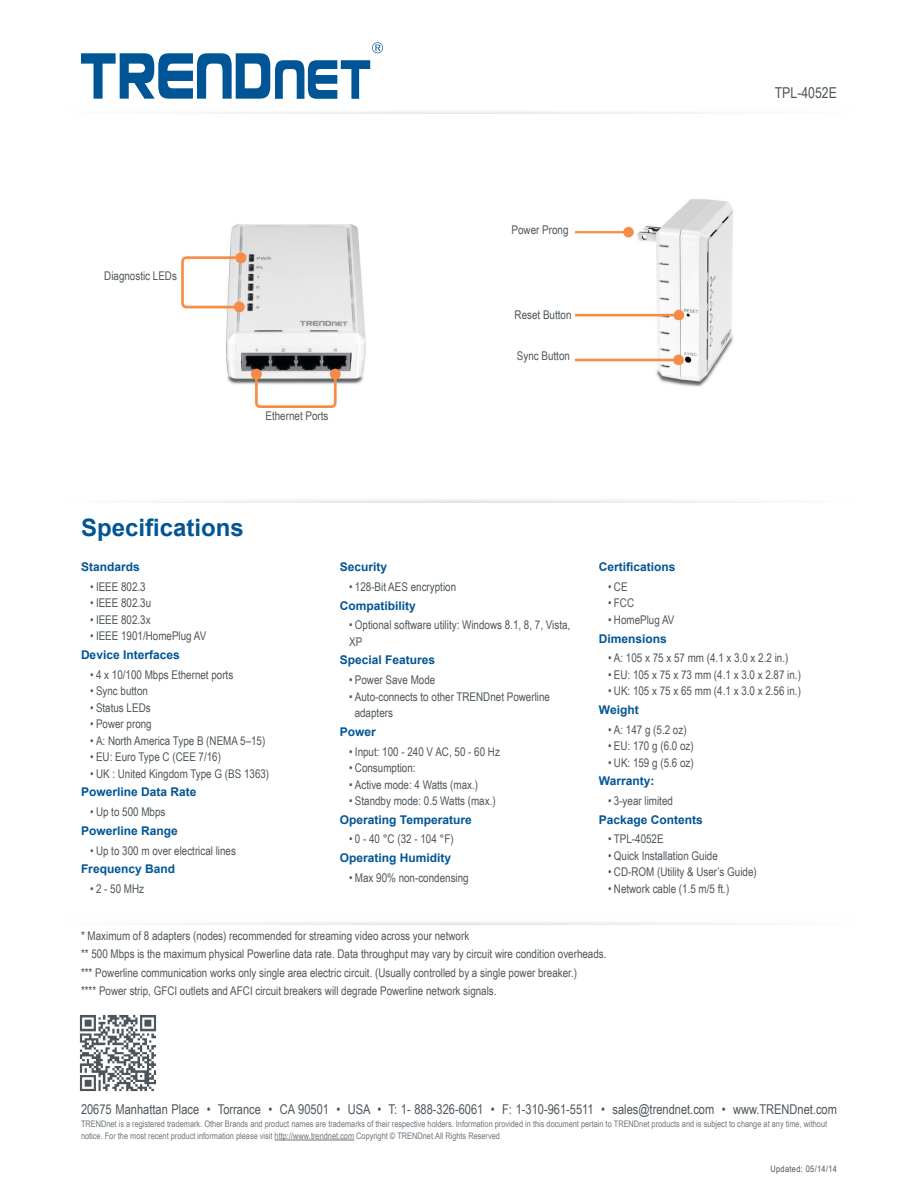
<style>
.page{position:relative;width:918px;height:1188px;background:#fff}
.page>*{position:absolute;margin:0;border:0;box-sizing:border-box;transform-origin:0 0}
.t1{font:700 24px "Arial";color:#005596}
.t2{font:15px "Arial Narrow";color:#4d555b}
.t3{font:13.5px "Arial Narrow";color:#4d555b}
.t4{font:12px/18.3px "Arial Narrow";color:#4d555b}
.t5{font:700 12px "Arial";color:#005596}
.t6{font:9px/12px "Arial Narrow";color:#6e767c}
.t7{font:9px "Arial Narrow";letter-spacing:.04em;color:#4d555b}
</style>
<div class="page">
<svg style="left:170px;top:111px;width:579px;height:3px"></svg>
<svg style="left:81px;top:42px;width:302px;height:57px"></svg>
<svg style="left:170px;top:499px;width:579px;height:3px"></svg>
<img style="left:79px;top:1014px;width:78px;height:78px">
<img style="left:182px;top:199px;width:551px;height:208px">
<hr style="left:275px;top:1140px;width:79px;height:1px;background:#6e767c">
<p class="t2" style="left:775px;top:81px;width:64px">TPL-4052E</p>
<p class="t4" style="left:104px;top:266px;width:74px">Diagnostic LEDs</p>
<p class="t4" style="left:266px;top:406px;width:64px">Ethernet Ports</p>
<p class="t4" style="left:512px;top:220px;width:58px">Power Prong</p>
<p class="t4" style="left:515px;top:305px;width:58px">Reset Button</p>
<p class="t4" style="left:517px;top:346px;width:55px">Sync Button</p>
<h1 class="t1" style="left:81px;top:512px;width:164px">Specifications</h1>
<p class="t5" style="left:81px;top:559px;width:60px">Standards</p>
<p class="t4" style="left:90px;top:577px;width:57px">• IEEE 802.3</p>
<p class="t4" style="left:90px;top:594px;width:62px">• IEEE 802.3u</p>
<p class="t4" style="left:90px;top:610px;width:62px">• IEEE 802.3x</p>
<p class="t4" style="left:90px;top:627px;width:118px">• IEEE 1901/HomePlug AV</p>
<p class="t5" style="left:81px;top:647px;width:100px">Device Interfaces</p>
<p class="t4" style="left:90px;top:665px;width:145px">• 4 x 10/100 Mbps Ethernet ports</p>
<p class="t4" style="left:90px;top:681px;width:59px">• Sync button</p>
<p class="t4" style="left:90px;top:698px;width:62px">• Status LEDs</p>
<p class="t4" style="left:90px;top:714px;width:63px">• Power prong</p>
<p class="t4" style="left:90px;top:731px;width:177px">• A: North America Type B (NEMA 5–15)</p>
<p class="t4" style="left:90px;top:747px;width:132px">• EU: Euro Type C (CEE 7/16)</p>
<p class="t4" style="left:90px;top:764px;width:180px">• UK : United Kingdom Type G (BS 1363)</p>
<p class="t5" style="left:81px;top:784px;width:117px">Powerline Data Rate</p>
<p class="t4" style="left:90px;top:802px;width:77px">• Up to 500 Mbps</p>
<p class="t5" style="left:81px;top:823px;width:98px">Powerline Range</p>
<p class="t4" style="left:90px;top:841px;width:147px">• Up to 300 m over electrical lines</p>
<p class="t5" style="left:81px;top:861px;width:96px">Frequency Band</p>
<p class="t4" style="left:90px;top:879px;width:55px">• 2 - 50 MHz</p>
<p class="t5" style="left:340px;top:559px;width:49px">Security</p>
<p class="t4" style="left:349px;top:577px;width:108px">• 128-Bit AES encryption</p>
<p class="t5" style="left:340px;top:597px;width:78px">Compatibility</p>
<p class="t4" style="left:349px;top:616px;width:223px;line-height:16.5px">• Optional software utility: Windows 8.1, 8, 7, Vista,<br>XP</p>
<p class="t5" style="left:340px;top:652px;width:97px">Special Features</p>
<p class="t4" style="left:349px;top:670px;width:88px">• Power Save Mode</p>
<p class="t4" style="left:355px;top:688px;width:197px;line-height:16.5px;text-indent:-5px">• Auto-connects to other TRENDnet Powerline adapters</p>
<p class="t5" style="left:340px;top:724px;width:38px">Power</p>
<p class="t4" style="left:349px;top:742px;width:152px">• Input: 100 - 240 V AC, 50 - 60 Hz</p>
<p class="t4" style="left:349px;top:758px;width:68px">• Consumption:</p>
<p class="t4" style="left:349px;top:775px;width:130px">• Active mode: 4 Watts (max.)</p>
<p class="t4" style="left:349px;top:791px;width:148px">• Standby mode: 0.5 Watts (max.)</p>
<p class="t5" style="left:340px;top:812px;width:133px">Operating Temperature</p>
<p class="t4" style="left:349px;top:830px;width:106px">• 0 - 40 °C (32 - 104 °F)</p>
<p class="t5" style="left:340px;top:850px;width:113px">Operating Humidity</p>
<p class="t4" style="left:349px;top:868px;width:121px">• Max 90% non-condensing</p>
<p class="t5" style="left:599px;top:559px;width:78px">Certifications</p>
<p class="t4" style="left:608px;top:577px;width:21px">• CE</p>
<p class="t4" style="left:608px;top:594px;width:27px">• FCC</p>
<p class="t4" style="left:608px;top:610px;width:68px">• HomePlug AV</p>
<p class="t5" style="left:599px;top:630px;width:70px">Dimensions</p>
<p class="t4" style="left:608px;top:648px;width:182px">• A: 105 x 75 x 57 mm (4.1 x 3.0 x 2.2 in.)</p>
<p class="t4" style="left:608px;top:665px;width:194px">• EU: 105 x 75 x 73 mm (4.1 x 3.0 x 2.87 in.)</p>
<p class="t4" style="left:608px;top:681px;width:194px">• UK: 105 x 75 x 65 mm (4.1 x 3.0 x 2.56 in.)</p>
<p class="t5" style="left:599px;top:702px;width:41px">Weight</p>
<p class="t4" style="left:608px;top:720px;width:80px">• A: 147 g (5.2 oz)</p>
<p class="t4" style="left:608px;top:736px;width:87px">• EU: 170 g (6.0 oz)</p>
<p class="t4" style="left:608px;top:753px;width:87px">• UK: 159 g (5.6 oz)</p>
<p class="t5" style="left:599px;top:773px;width:57px">Warranty:</p>
<p class="t4" style="left:608px;top:791px;width:66px">• 3-year limited</p>
<p class="t5" style="left:599px;top:812px;width:106px">Package Contents</p>
<p class="t4" style="left:608px;top:830px;width:57px">• TPL-4052E</p>
<p class="t4" style="left:608px;top:846px;width:111px">• Quick Installation Guide</p>
<p class="t4" style="left:608px;top:863px;width:150px">• CD-ROM (Utility &amp; User’s Guide)</p>
<p class="t4" style="left:608px;top:879px;width:123px">• Network cable (1.5 m/5 ft.)</p>
<p class="t4" style="left:81px;top:926px;width:527px">* Maximum of 8 adapters (nodes) recommended for streaming video across your network<br>** 500 Mbps is the maximum physical Powerline data rate. Data throughput may vary by circuit wire condition overheads. *** Powerline communication works only single area electric circuit. (Usually controlled by a single power breaker.)<br>**** Power strip, GFCI outlets and AFCI circuit breakers will degrade Powerline network signals.</p>
<p class="t3" style="left:81px;top:1099px;width:758px">20675 Manhattan Place • Torrance • CA 90501 • USA • T: 1- 888-326-6061 • F: 1-310-961-5511 • sales@trendnet.com • www.TRENDnet.com</p>
<p class="t6" style="left:81px;top:1118px;width:748px">TRENDnet is a registered trademark. Other Brands and product names are trademarks of their respective holders. Information provided in this document pertain to TRENDnet products and is subject to change at any time, without notice. For the most recent product information please visit http://www.trendnet.com Copyright © TRENDnet.All Rights Reserved</p>
<p class="t7" style="left:771px;top:1162px;width:68px">Updated: 05/14/14</p>
</div>
